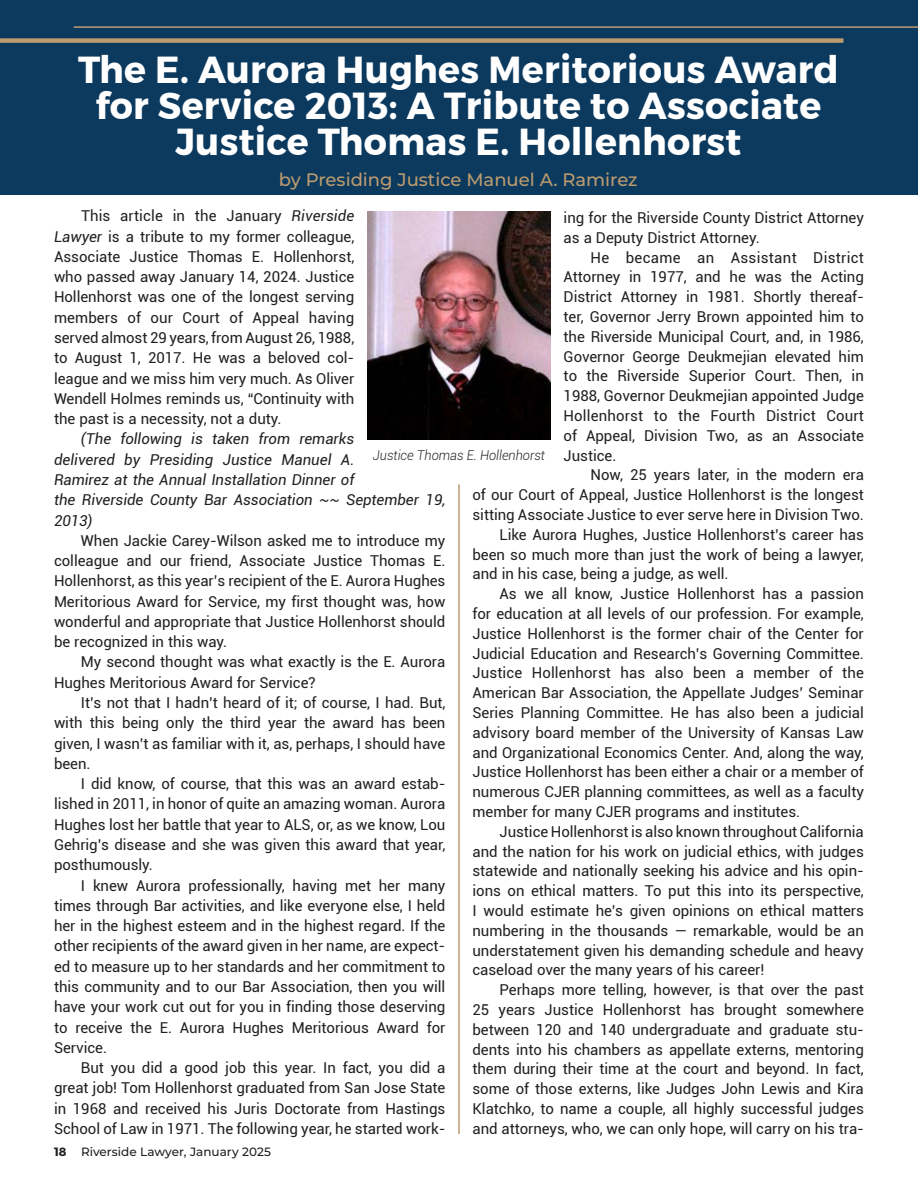
<style>
.page{position:relative;width:918px;height:1188px;background:#fff}
.page>*{position:absolute;margin:0;border:0;box-sizing:border-box;transform-origin:0 0}
.t1{font:700 37.5px/36px "Montserrat";letter-spacing:.01em;color:#fff;text-align:center}
.t2{font:500 18px "Montserrat";color:#bc9b6e}
.t3{font:15px/20.2px "Roboto";letter-spacing:-.005em;color:#231f20;text-align:justify}
.t4{font:italic 15px/20.2px "Roboto";letter-spacing:-.005em;color:#231f20}
.t5{font:italic 300 13.5px "Roboto";color:#231f20;scale:.95 1}
.t6{font:500 12px "Montserrat";color:#231f20}
.s1{font-style:italic}
.s2{font-weight:700}
</style>
<div class="page">
<hr style="left:458px;top:484px;width:2px;height:650px;background:#bc9b6e">
<div style="left:0;top:0;width:918px;height:195px;background:#0c3a5f"></div>
<div style="left:0;top:38px;width:843px;height:5px;background:#bc9b6e"></div>
<hr style="left:74px;top:26px;width:844px;height:2px;background:#bc9b6e">
<img style="left:368px;top:211px;width:182px;height:228px">
<h1 class="t1" style="left:78px;top:52px;width:762px">The E. Aurora Hughes Meritorious Award for Service 2013: A Tribute to Associate<br>Justice Thomas E. Hollenhorst</h1>
<p class="t2" style="left:279px;top:168px;width:360px">by Presiding Justice Manuel A. Ramirez</p>
<p class="t3" style="left:54px;top:205px;width:302px;text-indent:27px">This article in the January <span class="s1">Riverside Lawyer</span> is a tribute to my former colleague, Associate Justice Thomas E. Hollenhorst, who passed away January 14, 2024. Justice Hollenhorst was one of the longest serving members of our Court of Appeal having served almost 29 years, from August 26, 1988, to August 1, 2017. He was a beloved col&shy;league and we miss him very much. As Oliver Wendell Holmes reminds us, “Continuity with the past is a necessity, not a duty.</p>
<p class="t4" style="left:54px;top:428px;width:393px;text-indent:27px">(The following is taken from remarks<br>delivered by Presiding Justice Manuel A.<br>Ramirez at the Annual Installation Dinner of<br>the Riverside County Bar Association ~~ September 19, 2013)</p>
<p class="t3" style="left:54px;top:530px;width:393px;text-indent:27px">When Jackie Carey-Wilson asked me to introduce my colleague and our friend, Associate Justice Thomas E.<br>Hollenhorst, as this year’s recipient of the E. Aurora Hughes Meritorious Award for Service, my first thought was, how wonderful and appropriate that Justice Hollenhorst should be recognized in this way.</p>
<p class="t3" style="left:54px;top:651px;width:393px;text-indent:27px">My second thought was what exactly is the E. Aurora<br>Hughes Meritorious Award for Service?</p>
<p class="t3" style="left:54px;top:692px;width:393px;text-indent:27px">It’s not that I hadn’t heard of it; of course, I had. But, with this being only the third year the award has been given, I wasn’t as familiar with it, as, perhaps, I should have been.</p>
<p class="t3" style="left:54px;top:773px;width:393px;text-indent:27px">I did know, of course, that this was an award estab&shy;lished in 2011, in honor of quite an amazing woman. Aurora Hughes lost her battle that year to ALS, or, as we know, Lou Gehrig’s disease and she was given this award that year, posthumously.</p>
<p class="t3" style="left:54px;top:875px;width:393px;text-indent:27px">I knew Aurora professionally, having met her many times through Bar activities, and like everyone else, I held her in the highest esteem and in the highest regard. If the other recipients of the award given in her name, are expect&shy;ed to measure up to her standards and her commitment to this community and to our Bar Association, then you will have your work cut out for you in finding those deserving to receive the E. Aurora Hughes Meritorious Award for Service.</p>
<p class="t3" style="left:54px;top:1057px;width:393px;text-indent:27px">But you did a good job this year. In fact, you did a great job! Tom Hollenhorst graduated from San Jose State in 1968 and received his Juris Doctorate from Hastings School of Law in 1971. The following year, he started work-</p>
<p class="t3" style="left:564px;top:207px;width:302px;line-height:19.8px">ing for the Riverside County District Attorney as a Deputy District Attorney.</p>
<p class="t3" style="left:564px;top:247px;width:302px;line-height:19.8px;text-indent:27px">He became an Assistant District Attorney in 1977, and he was the Acting District Attorney in 1981. Shortly thereaf&shy;ter, Governor Jerry Brown appointed him to the Riverside Municipal Court, and, in 1986, Governor George Deukmejian elevated him to the Riverside Superior Court. Then, in 1988, Governor Deukmejian appointed Judge Hollenhorst to the Fourth District Court of Appeal, Division Two, as an Associate Justice.</p>
<p class="t3" style="left:591px;top:464px;width:275px">Now, 25 years later, in the modern era</p>
<p class="t3" style="left:472px;top:484px;width:393px">of our Court of Appeal, Justice Hollenhorst is the longest</p>
<p class="t3" style="left:472px;top:504px;width:393px">sitting Associate Justice to ever serve here in Division Two.</p>
<p class="t3" style="left:499px;top:524px;width:366px">Like Aurora Hughes, Justice Hollenhorst’s career has</p>
<p class="t3" style="left:472px;top:544px;width:393px">been so much more than just the work of being a lawyer,</p>
<p class="t3" style="left:472px;top:563px;width:258px">and in his case, being a judge, as well.</p>
<p class="t3" style="left:499px;top:583px;width:366px">As we all know, Justice Hollenhorst has a passion</p>
<p class="t3" style="left:472px;top:603px;width:393px">for education at all levels of our profession. For example,</p>
<p class="t3" style="left:472px;top:623px;width:393px">Justice Hollenhorst is the former chair of the Center for</p>
<p class="t3" style="left:472px;top:643px;width:393px">Judicial Education and Research’s Governing Committee.</p>
<p class="t3" style="left:472px;top:662px;width:393px">Justice Hollenhorst has also been a member of the</p>
<p class="t3" style="left:472px;top:682px;width:393px">American Bar Association, the Appellate Judges’ Seminar</p>
<p class="t3" style="left:472px;top:702px;width:393px">Series Planning Committee. He has also been a judicial</p>
<p class="t3" style="left:472px;top:722px;width:393px">advisory board member of the University of Kansas Law</p>
<p class="t3" style="left:472px;top:742px;width:393px">and Organizational Economics Center. And, along the way,</p>
<p class="t3" style="left:472px;top:761px;width:393px">Justice Hollenhorst has been either a chair or a member of</p>
<p class="t3" style="left:472px;top:781px;width:393px">numerous CJER planning committees, as well as a faculty</p>
<p class="t3" style="left:472px;top:801px;width:329px">member for many CJER programs and institutes.</p>
<p class="t3" style="left:499px;top:821px;width:366px">Justice Hollenhorst is also known throughout California</p>
<p class="t3" style="left:472px;top:841px;width:393px">and the nation for his work on judicial ethics, with judges</p>
<p class="t3" style="left:472px;top:860px;width:393px">statewide and nationally seeking his advice and his opin-</p>
<p class="t3" style="left:472px;top:880px;width:393px">ions on ethical matters. To put this into its perspective,</p>
<p class="t3" style="left:472px;top:900px;width:393px">I would estimate he’s given opinions on ethical matters</p>
<p class="t3" style="left:472px;top:920px;width:393px">numbering in the thousands — remarkable, would be an</p>
<p class="t3" style="left:472px;top:940px;width:393px">understatement given his demanding schedule and heavy</p>
<p class="t3" style="left:472px;top:959px;width:293px">caseload over the many years of his career!</p>
<p class="t3" style="left:499px;top:979px;width:366px">Perhaps more telling, however, is that over the past</p>
<p class="t3" style="left:472px;top:999px;width:393px">25 years Justice Hollenhorst has brought somewhere</p>
<p class="t3" style="left:472px;top:1019px;width:393px">between 120 and 140 undergraduate and graduate stu-</p>
<p class="t3" style="left:472px;top:1039px;width:393px">dents into his chambers as appellate externs, mentoring</p>
<p class="t3" style="left:472px;top:1058px;width:393px">them during their time at the court and beyond. In fact,</p>
<p class="t3" style="left:472px;top:1078px;width:393px">some of those externs, like Judges John Lewis and Kira</p>
<p class="t3" style="left:472px;top:1098px;width:393px">Klatchko, to name a couple, all highly successful judges</p>
<p class="t3" style="left:472px;top:1118px;width:393px">and attorneys, who, we can only hope, will carry on his tra-</p>
<p class="t5" style="left:373px;top:446px;width:183px">Justice Thomas E. Hollenhorst</p>
<p class="t6" style="left:54px;top:1144px;width:218px"><span class="s2">18</span> Riverside Lawyer, January 2025</p>
</div>
